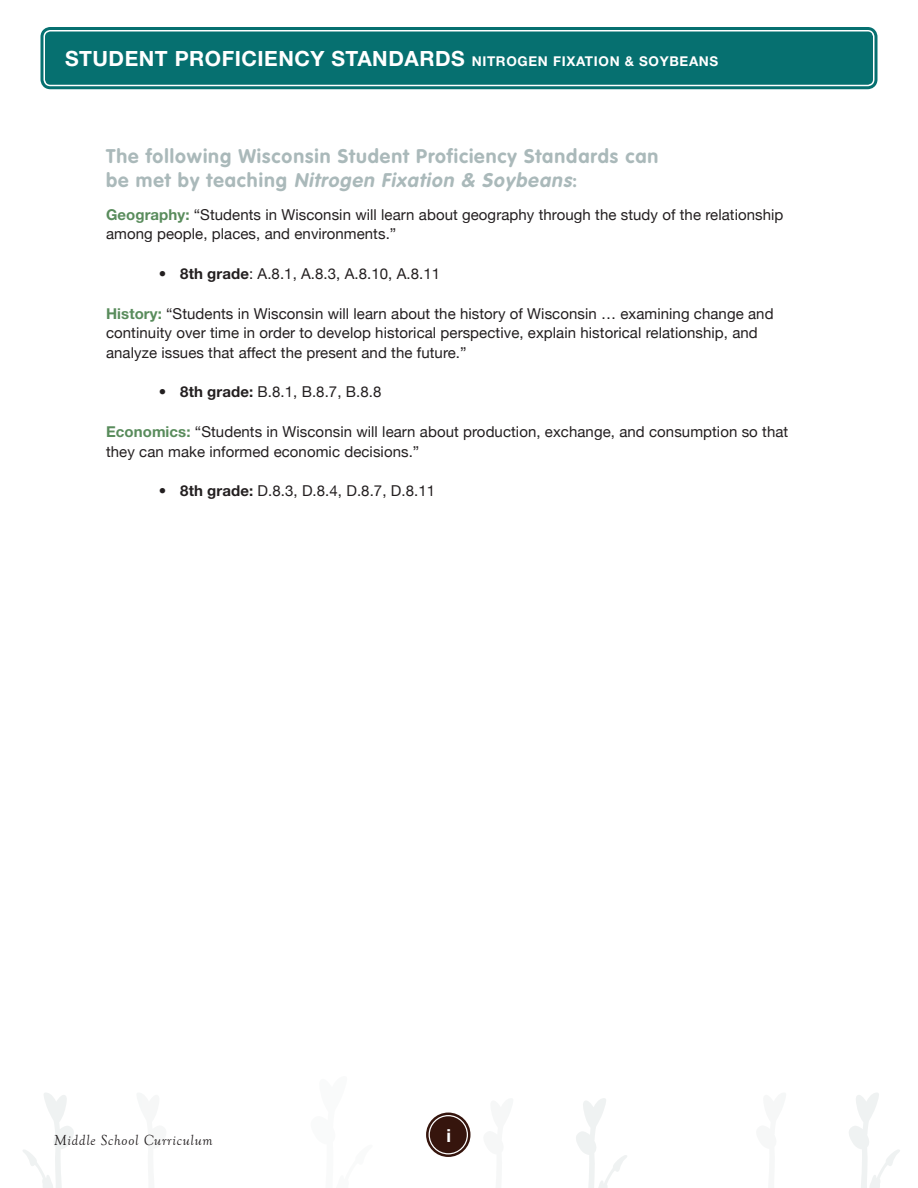
<style>
.page{position:relative;width:918px;height:1188px;background:#fff}
.page>*{position:absolute;margin:0;border:0;box-sizing:border-box;transform-origin:0 0}
.t1{font:700 21px "Helvetica Neue";letter-spacing:.025em;color:#fff}
.t2{font:700 19.5px/24px "VAG Rounded";letter-spacing:.05em;color:#aab9ba}
.t3{font:700 18px "Helvetica Neue";color:#fff}
.t4{font:15px/19.5px "Helvetica Neue";letter-spacing:.005em;color:#231f20}
.t5{font:italic 15px "Goudy Old Style T";letter-spacing:.05em;color:#231f20}
.s1{font-size:13.5px}
.s2{font-style:italic}
.s3{font-weight:700;color:#598c5c}
.s4{font-weight:700}
</style>
<div class="page">
<svg style="left:576px;top:1098px;width:51px;height:90px"></svg>
<svg style="left:430px;top:1112px;width:36px;height:45px"></svg>
<svg style="left:23px;top:1093px;width:51px;height:95px"></svg>
<svg style="left:849px;top:1093px;width:51px;height:95px"></svg>
<div style="left:45px;top:32px;width:828px;height:53px;background:#067070;border-radius:5px"></div>
<div style="left:40px;top:27px;width:837px;height:62px;border:3px solid #067070;border-radius:8px"></div>
<div style="left:47px;top:33px;width:824px;height:50px;border:3px solid #067070;border-radius:2px"></div>
<div style="left:430px;top:1116px;width:37px;height:37px;background:#36150d;border-radius:50%"></div>
<div style="left:426px;top:1113px;width:45px;height:44px;border:2px solid #36150d;border-radius:50%"></div>
<div style="left:431px;top:1118px;width:35px;height:34px;border:2px solid #36150d;border-radius:50%"></div>
<h1 class="t1" style="left:65px;top:46px;width:655px">STUDENT PROFICIENCY STANDARDS <span class="s1">NITROGEN FIXATION &amp; SOYBEANS</span></h1>
<h2 class="t2" style="left:106px;top:143px;width:554px">The following Wisconsin Student Proficiency Standards can b e m e t b y te a c h i n g <span class="s2">Nitrogen Fixation &amp; Soybeans</span>:</h2>
<p class="t4" style="left:106px;top:204px;width:679px"><span class="s3">Geography:</span> “Students in Wisconsin will learn about geography through the study of the relationship among people, places, and environments.”</p>
<p class="t4" style="left:159px;top:263px;width:283px"><span class="s4">• 8th grade</span>: A.8.1, A.8.3, A.8.10, A.8.11</p>
<p class="t4" style="left:106px;top:303px;width:669px"><span class="s3">History:</span> “Students in Wisconsin will learn about the history of Wisconsin … examining change and continuity over time in order to develop historical perspective, explain historical relationship, and analyze issues that affect the present and the future.”</p>
<p class="t4" style="left:159px;top:382px;width:224px"><span class="s4">• 8th grade:</span> B.8.1, B.8.7, B.8.8</p>
<p class="t4" style="left:106px;top:422px;width:684px"><span class="s3">Economics:</span> “Students in Wisconsin will learn about production, exchange, and consumption so that they can make informed economic decisions.”</p>
<p class="t4" style="left:159px;top:481px;width:278px"><span class="s4">• 8th grade:</span> D.8.3, D.8.4, D.8.7, D.8.11</p>
<p class="t5" style="left:54px;top:1132px;width:160px">Middle School Curriculum</p>
<p class="t3" style="left:446px;top:1125px;width:6px">i</p>
</div>
